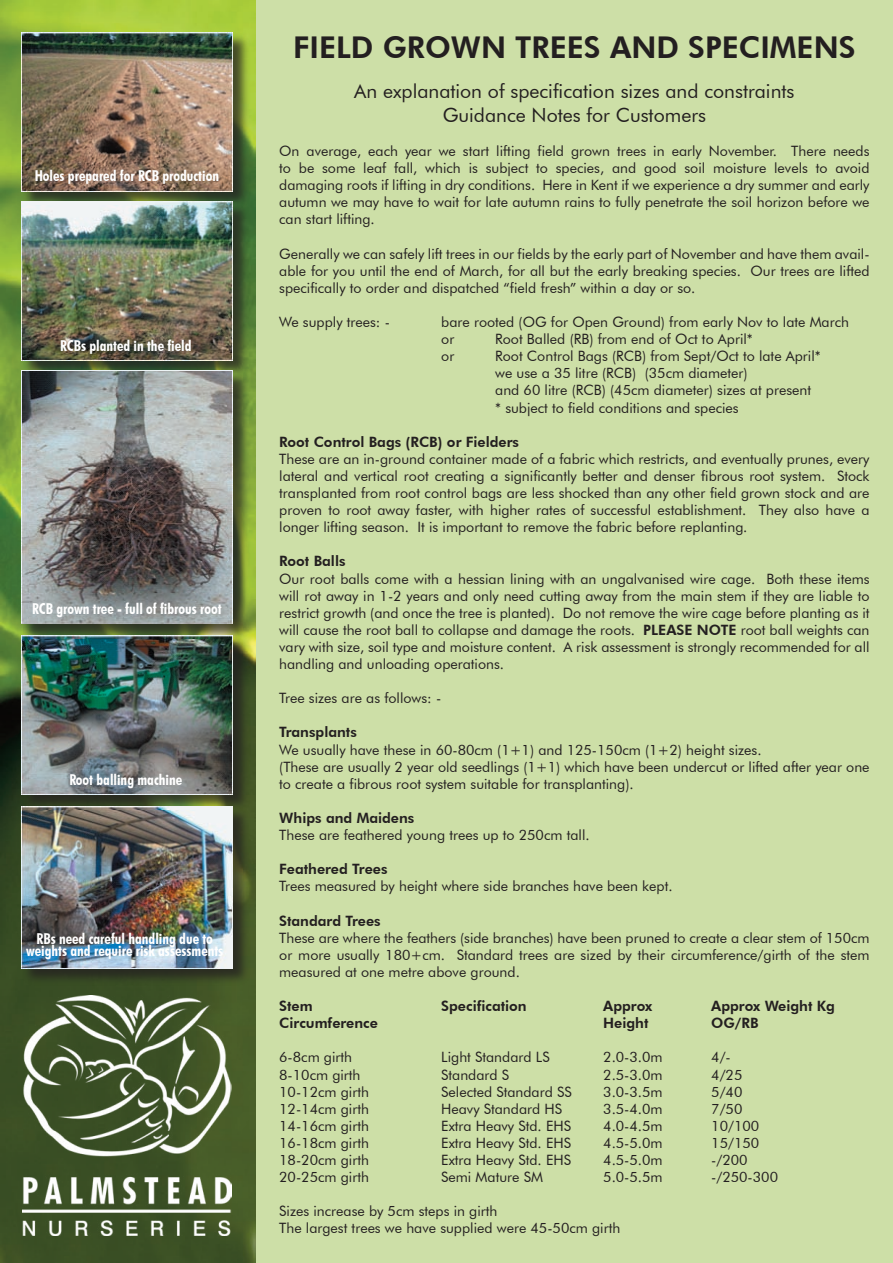
<style>
.page{position:relative;width:893px;height:1263px;background:#cddfa7}
.page>*{position:absolute;margin:0;border:0;box-sizing:border-box;transform-origin:0 0}
.t1{font:800 30px "Futura BT";color:#231f20}
.t2{font:19.5px "Futura BT";color:#231f20}
.t3{font:700 condensed 15px/12px "Futura BT";color:#fff;text-align:center}
.t4{font:14.25px/17.1px "Futura BT";color:#231f20;text-align:justify}
.t5{font:800 14.25px "Futura BT";color:#231f20}
.s1{font-weight:800}
</style>
<div class="page">
<img style="left:0;top:0;width:255px;height:1263px">
<img style="left:22px;top:995px;width:209px;height:241px">
<div style="left:20px;top:32px;width:231px;height:177px;background:#231f20;opacity:.75"></div>
<img style="left:21px;top:33px;width:212px;height:158px">
<div style="left:20px;top:201px;width:231px;height:177px;background:#231f20;opacity:.75"></div>
<img style="left:21px;top:202px;width:212px;height:158px">
<div style="left:20px;top:370px;width:231px;height:272px;background:#231f20;opacity:.75"></div>
<img style="left:21px;top:371px;width:212px;height:253px">
<div style="left:20px;top:634px;width:231px;height:178px;background:#231f20;opacity:.75"></div>
<img style="left:21px;top:636px;width:212px;height:158px">
<div style="left:20px;top:806px;width:231px;height:180px;background:#231f20;opacity:.75"></div>
<img style="left:21px;top:807px;width:212px;height:161px">
<p class="t3" style="left:35px;top:170px;width:186px">Holes prepared for RCB production</p>
<p class="t3" style="left:60px;top:339px;width:133px">RCBs planted in the field</p>
<p class="t3" style="left:32px;top:603px;width:191px">RCB grown tree - full of fibrous root</p>
<p class="t3" style="left:69px;top:774px;width:114px">Root balling machine</p>
<p class="t3" style="left:26px;top:932px;width:199px">RBs need careful handling due to weights and require risk assessments</p>
<p class="t1" style="left:293px;top:29px;width:564px">FIELD GROWN TREES AND SPECIMENS</p>
<p class="t2" style="left:354px;top:80px;width:442px">An explanation of specification sizes and constraints</p>
<p class="t2" style="left:443px;top:103px;width:265px">Guidance Notes for Customers</p>
<p class="t4" style="left:279px;top:142px;width:592px">On average, each year we start lifting field grown trees in early November. There needs to be some leaf fall, which is subject to species, and good soil moisture levels to avoid damaging roots if lifting in dry conditions. Here in Kent if we experience a dry summer and early autumn we may have to wait for late autumn rains to fully penetrate the soil horizon before we can start lifting.</p>
<p class="t4" style="left:279px;top:245px;width:592px">Generally we can safely lift trees in our fields by the early part of November and have them avail&shy;able for you until the end of March, for all but the early breaking species. Our trees are lifted specifically to order and dispatched “field fresh” within a day or so.</p>
<p class="t4" style="left:279px;top:313px;width:112px">We supply trees: -</p>
<p class="t4" style="left:441px;top:313px;width:409px">bare rooted (OG for Open Ground) from early Nov to late March</p>
<p class="t4" style="left:441px;top:330px;width:15px">or</p>
<p class="t4" style="left:495px;top:330px;width:259px">Root Balled (RB) from end of Oct to April*</p>
<p class="t4" style="left:441px;top:347px;width:15px">or</p>
<p class="t4" style="left:495px;top:347px;width:327px">Root Control Bags (RCB) from Sept/Oct to late April*</p>
<p class="t4" style="left:495px;top:365px;width:254px">we use a 35 litre (RCB) (35cm diameter)</p>
<p class="t4" style="left:495px;top:382px;width:317px">and 60 litre (RCB) (45cm diameter) sizes at present</p>
<p class="t4" style="left:495px;top:399px;width:245px">* subject to field conditions and species</p>
<p class="t5" style="left:279px;top:433px;width:241px">Root Control Bags (RCB) or Fielders</p>
<p class="t4" style="left:279px;top:450px;width:592px">These are an in-ground container made of a fabric which restricts, and eventually prunes, every lateral and vertical root creating a significantly better and denser fibrous root system. Stock transplanted from root control bags are less shocked than any other field grown stock and are proven to root away faster, with higher rates of successful establishment. They also have a longer lifting season. It is important to remove the fabric before replanting.</p>
<p class="t5" style="left:279px;top:553px;width:68px">Root Balls</p>
<p class="t4" style="left:279px;top:570px;width:592px">Our root balls come with a hessian lining with an ungalvanised wire cage. Both these items will rot away in 1-2 years and only need cutting away from the main stem if they are liable to restrict growth (and once the tree is planted). Do not remove the wire cage before planting as it will cause the root ball to collapse and damage the roots. <span class="s1">PLEASE NOTE</span> root ball weights can vary with size, soil type and moisture content. A risk assessment is strongly recommended for all handling and unloading operations.</p>
<p class="t4" style="left:279px;top:689px;width:163px">Tree sizes are as follows: -</p>
<p class="t5" style="left:279px;top:724px;width:79px">Transplants</p>
<p class="t4" style="left:279px;top:741px;width:484px">We usually have these in 60-80cm (1+1) and 125-150cm (1+2) height sizes.</p>
<p class="t4" style="left:279px;top:758px;width:592px">(These are usually 2 year old seedlings (1+1) which have been undercut or lifted after year one to create a fibrous root system suitable for transplanting).</p>
<p class="t5" style="left:279px;top:809px;width:137px">Whips and Maidens</p>
<p class="t4" style="left:279px;top:826px;width:312px">These are feathered young trees up to 250cm tall.</p>
<p class="t5" style="left:279px;top:860px;width:110px">Feathered Trees</p>
<p class="t4" style="left:279px;top:878px;width:395px">Trees measured by height where side branches have been kept.</p>
<p class="t5" style="left:279px;top:912px;width:103px">Standard Trees</p>
<p class="t4" style="left:279px;top:929px;width:592px">These are where the feathers (side branches) have been pruned to create a clear stem of 150cm or more usually 180+cm. Standard trees are sized by their circumference/girth of the stem measured at one metre above ground.</p>
<p class="t5" style="left:279px;top:997px;width:35px">Stem</p>
<p class="t5" style="left:441px;top:997px;width:87px">Specification</p>
<p class="t5" style="left:603px;top:997px;width:51px">Approx</p>
<p class="t5" style="left:711px;top:997px;width:125px">Approx Weight Kg</p>
<p class="t5" style="left:279px;top:1014px;width:100px">Circumference</p>
<p class="t5" style="left:603px;top:1014px;width:47px">Height</p>
<p class="t5" style="left:711px;top:1014px;width:49px">OG/RB</p>
<p class="t4" style="left:279px;top:1049px;width:74px">6-8cm girth</p>
<p class="t4" style="left:441px;top:1049px;width:110px">Light Standard LS</p>
<p class="t4" style="left:603px;top:1049px;width:61px">2.0-3.0m</p>
<p class="t4" style="left:711px;top:1049px;width:21px">4/-</p>
<p class="t4" style="left:279px;top:1066px;width:83px">8-10cm girth</p>
<p class="t4" style="left:441px;top:1066px;width:70px">Standard S</p>
<p class="t4" style="left:603px;top:1066px;width:61px">2.5-3.0m</p>
<p class="t4" style="left:711px;top:1066px;width:33px">4/25</p>
<p class="t4" style="left:279px;top:1083px;width:91px">10-12cm girth</p>
<p class="t4" style="left:441px;top:1083px;width:132px">Selected Standard SS</p>
<p class="t4" style="left:603px;top:1083px;width:61px">3.0-3.5m</p>
<p class="t4" style="left:711px;top:1083px;width:33px">5/40</p>
<p class="t4" style="left:279px;top:1100px;width:91px">12-14cm girth</p>
<p class="t4" style="left:441px;top:1100px;width:122px">Heavy Standard HS</p>
<p class="t4" style="left:603px;top:1100px;width:61px">3.5-4.0m</p>
<p class="t4" style="left:711px;top:1100px;width:33px">7/50</p>
<p class="t4" style="left:279px;top:1117px;width:91px">14-16cm girth</p>
<p class="t4" style="left:441px;top:1117px;width:131px">Extra Heavy Std. EHS</p>
<p class="t4" style="left:603px;top:1117px;width:61px">4.0-4.5m</p>
<p class="t4" style="left:711px;top:1117px;width:49px">10/100</p>
<p class="t4" style="left:279px;top:1134px;width:91px">16-18cm girth</p>
<p class="t4" style="left:441px;top:1134px;width:131px">Extra Heavy Std. EHS</p>
<p class="t4" style="left:603px;top:1134px;width:61px">4.5-5.0m</p>
<p class="t4" style="left:711px;top:1134px;width:49px">15/150</p>
<p class="t4" style="left:279px;top:1151px;width:91px">18-20cm girth</p>
<p class="t4" style="left:441px;top:1151px;width:131px">Extra Heavy Std. EHS</p>
<p class="t4" style="left:603px;top:1151px;width:61px">4.5-5.0m</p>
<p class="t4" style="left:711px;top:1151px;width:38px">-/200</p>
<p class="t4" style="left:279px;top:1168px;width:91px">20-25cm girth</p>
<p class="t4" style="left:441px;top:1168px;width:103px">Semi Mature SM</p>
<p class="t4" style="left:603px;top:1168px;width:61px">5.0-5.5m</p>
<p class="t4" style="left:711px;top:1168px;width:68px">-/250-300</p>
<p class="t4" style="left:279px;top:1202px;width:220px">Sizes increase by 5cm steps in girth</p>
<p class="t4" style="left:279px;top:1220px;width:343px">The largest trees we have supplied were 45-50cm girth</p>
</div>
